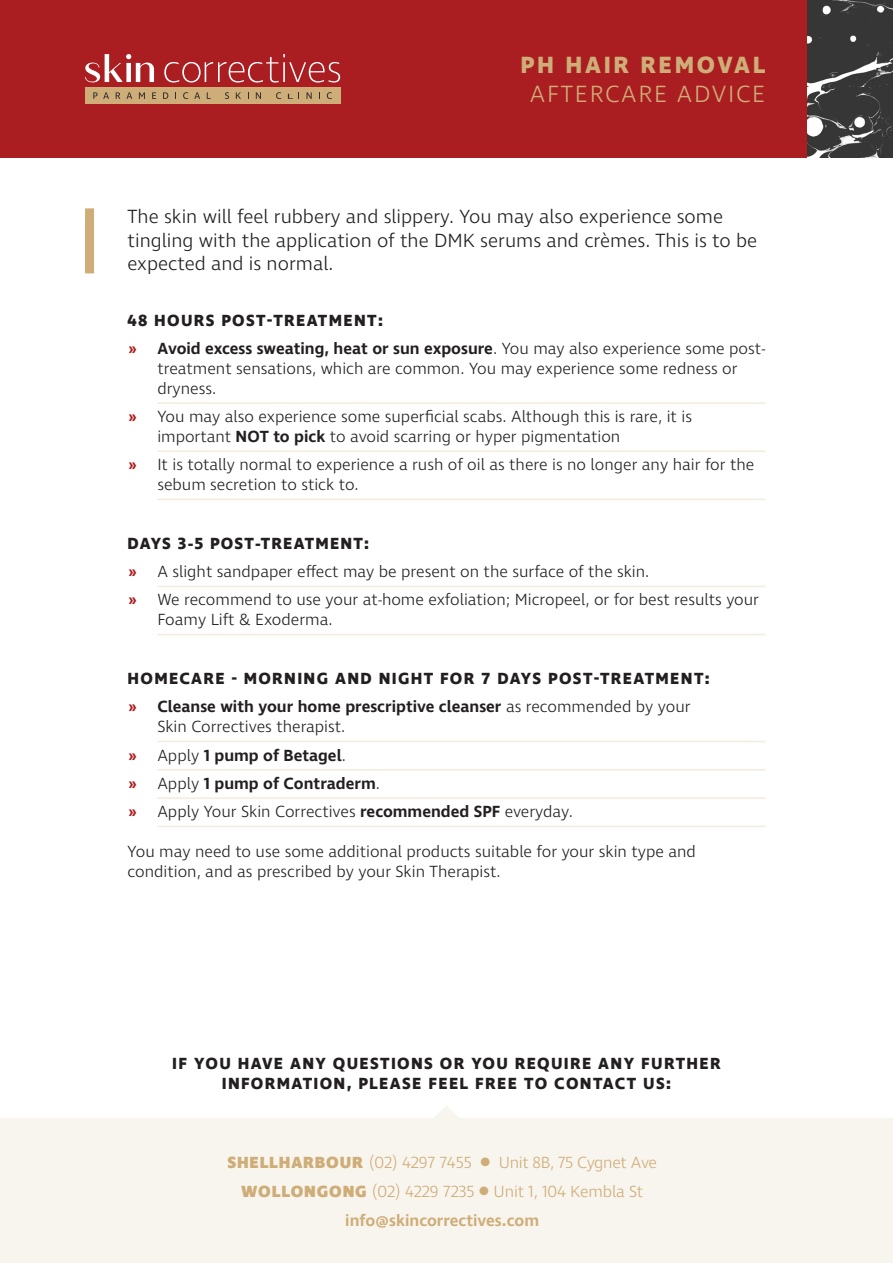
<style>
.page{position:relative;width:893px;height:1263px;background:#fff}
.page>*{position:absolute;margin:0;border:0;box-sizing:border-box;transform-origin:0 0}
.t1{font:300 24px "Ingra";letter-spacing:.07em;color:#cfad78}
.t2{font:700 24px "Ingra";letter-spacing:.11em;color:#cfad78}
.t3{font:300 19.5px/23.4px "Ingra";color:#231f20}
.t4{font:300 16.5px/28.3px "Ingra";color:#231f20}
.t5{font:700 16.5px/19.8px "Ingra";letter-spacing:.08em;color:#231f20;text-align:center}
.t6{font:300 16.5px/28.8px "Ingra";letter-spacing:-.01em;color:#cfad78;text-align:center}
.t7{font:600 16.5px/28.3px "Ingra";color:#231f20}
.s1{font-weight:700}
.s2{color:#aa1e21}
.s3{font-weight:300}
.s4{font-weight:600;color:#aa1e21}
.s5{font-weight:600}
.s6{font-weight:800}
</style>
<div class="page">
<svg style="left:434px;top:1105px;width:25px;height:13px"></svg>
<div style="left:0;top:1118px;width:893px;height:145px;background:#f8f5ee"></div>
<div style="left:0;top:0;width:893px;height:157px;background:#aa1e21"></div>
<svg style="left:85px;top:54px;width:69px;height:28px"></svg>
<svg style="left:164px;top:54px;width:176px;height:29px"></svg>
<div style="left:85px;top:88px;width:255px;height:16px;background:#cfad78"></div>
<svg style="left:93px;top:92px;width:16px;height:7px"></svg>
<svg style="left:116px;top:92px;width:4px;height:7px"></svg>
<svg style="left:126px;top:92px;width:6px;height:7px"></svg>
<svg style="left:139px;top:92px;width:6px;height:7px"></svg>
<svg style="left:152px;top:92px;width:4px;height:7px"></svg>
<svg style="left:163px;top:92px;width:5px;height:7px"></svg>
<svg style="left:183px;top:92px;width:5px;height:7px"></svg>
<svg style="left:194px;top:92px;width:6px;height:7px"></svg>
<svg style="left:225px;top:92px;width:4px;height:7px"></svg>
<svg style="left:236px;top:92px;width:5px;height:7px"></svg>
<svg style="left:256px;top:92px;width:5px;height:7px"></svg>
<svg style="left:276px;top:92px;width:5px;height:7px"></svg>
<svg style="left:288px;top:92px;width:11px;height:7px"></svg>
<svg style="left:306px;top:92px;width:6px;height:7px"></svg>
<svg style="left:327px;top:92px;width:5px;height:7px"></svg>
<img style="left:808px;top:0;width:85px;height:157px">
<hr style="left:157px;top:402px;width:608px;height:2px;background:#f4ecdd">
<hr style="left:157px;top:450px;width:608px;height:2px;background:#f4ecdd">
<hr style="left:157px;top:499px;width:608px;height:1px;background:#f4ecdd">
<hr style="left:157px;top:586px;width:608px;height:1px;background:#f4ecdd">
<hr style="left:157px;top:634px;width:608px;height:1px;background:#f4ecdd">
<hr style="left:157px;top:741px;width:608px;height:1px;background:#f4ecdd">
<hr style="left:157px;top:769px;width:608px;height:1px;background:#f4ecdd">
<hr style="left:157px;top:797px;width:608px;height:2px;background:#f4ecdd">
<hr style="left:157px;top:826px;width:608px;height:1px;background:#f4ecdd">
<div style="left:85px;top:208px;width:9px;height:65px;background:#cfad78"></div>
<h1 class="t2" style="left:521px;top:50px;width:246px">PH HAIR REMOVAL</h1>
<h1 class="t1" style="left:530px;top:79px;width:237px">AFTERCARE ADVICE</h1>
<p class="t3" style="left:128px;top:206px;width:631px">The skin will feel rubbery and slippery. You may also experience some tingling with the application of the DMK serums and crèmes. This is to be expected and is normal.</p>
<p class="t7" style="left:128px;top:307px;width:639px"><span class="s1">48 HOURS POST-TREATMENT:<br></span><span class="s2">»</span> Avoid excess sweating, heat or sun exposure<span class="s3">. You may also experience some post-</span></p>
<p class="t4" style="left:157px;top:359px;width:582px;line-height:19.8px">treatment sensations, which are common. You may experience some redness or dryness.</p>
<p class="t4" style="left:157px;top:408px;width:536px;line-height:19.8px;text-indent:-30px"><span class="s4">»</span> You may also experience some superficial scabs. Although this is rare, it is important <span class="s5">NOT to pick</span> to avoid scarring or hyper pigmentation</p>
<p class="t4" style="left:157px;top:456px;width:599px;line-height:19.8px;text-indent:-30px"><span class="s4">»</span> It is totally normal to experience a rush of oil as there is no longer any hair for the sebum secretion to stick to.</p>
<p class="t4" style="left:128px;top:530px;width:633px"><span class="s1">DAYS 3-5 POST-TREATMENT:<br></span><span class="s4">»</span> A slight sandpaper effect may be present on the surface of the skin.<br><span class="s4">»</span> We recommend to use your at-home exfoliation; Micropeel, or for best results your</p>
<p class="t4" style="left:157px;top:606px;width:177px">Foamy Lift &amp; Exoderma.</p>
<p class="t5" style="left:128px;top:665px;width:584px;line-height:28.3px;text-align:left">HOMECARE - MORNING AND NIGHT FOR 7 DAYS POST-TREATMENT: <span class="s4">»</span> <span class="s5">Cleanse with your home prescriptive cleanser</span> <span class="s3">as recommended by your</span></p>
<p class="t4" style="left:128px;top:713px;width:447px;text-indent:30px">Skin Correctives therapist.<br><span class="s4">»</span> Apply <span class="s5">1 pump of Betagel</span>.<br><span class="s4">»</span> Apply <span class="s5">1 pump of Contraderm</span>.<br><span class="s4">»</span> Apply Your Skin Correctives <span class="s5">recommended SPF</span> everyday.</p>
<p class="t4" style="left:128px;top:842px;width:570px;line-height:19.8px">You may need to use some additional products suitable for your skin type and condition, and as prescribed by your Skin Therapist.</p>
<p class="t5" style="left:172px;top:1054px;width:550px">IF YOU HAVE ANY QUESTIONS OR YOU REQUIRE ANY FURTHER<br>INFORMATION, PLEASE FEEL FREE TO CONTACT US:</p>
<p class="t6" style="left:227px;top:1149px;width:431px"><span class="s6">SHELLHARBOUR</span> (02) 4297 7455 ⚫ Unit 8B, 75 Cygnet Ave<br><span class="s6">WOLLONGONG</span> (02) 4229 7235 ⚫ Unit 1, 104 Kembla St <span class="s5">info@skincorrectives.com</span></p>
</div>
